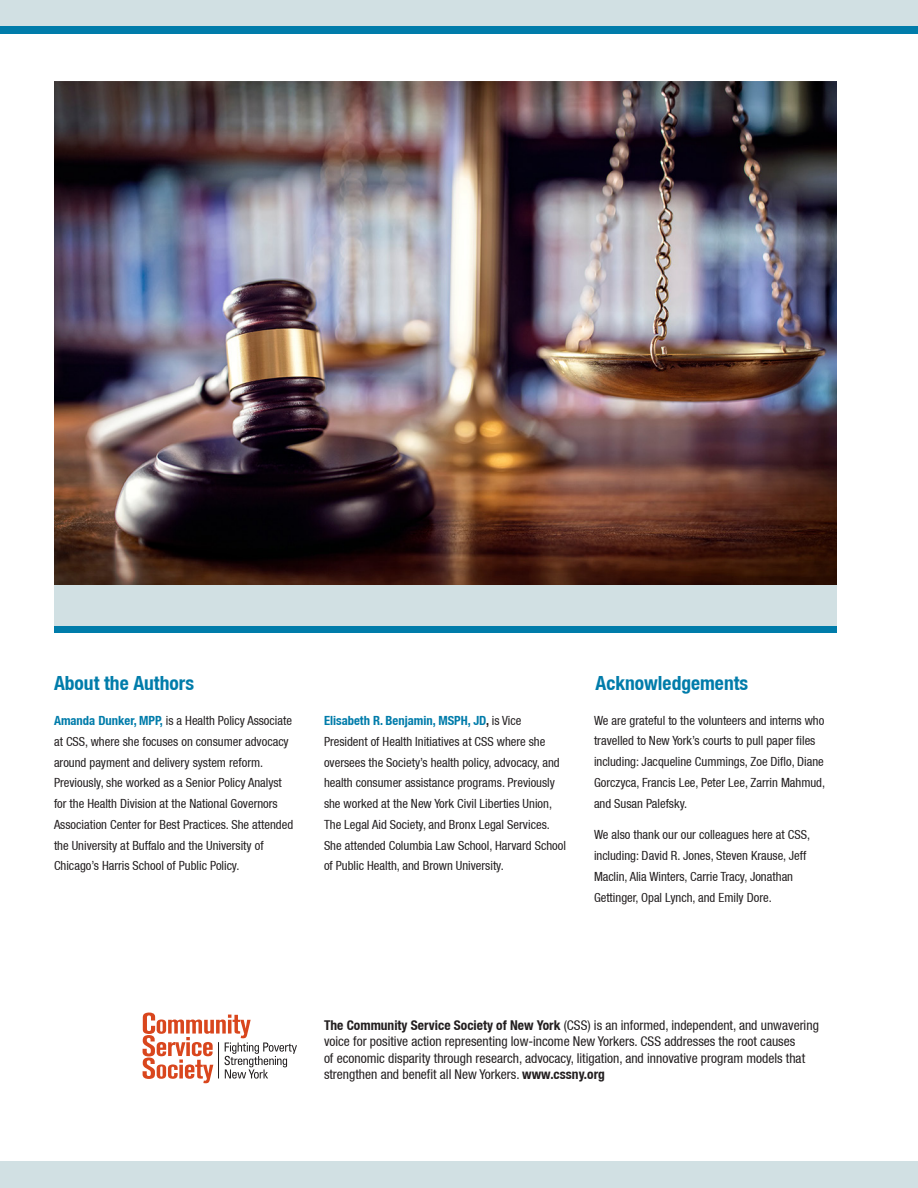
<style>
.page{position:relative;width:918px;height:1188px;background:#fff}
.page>*{position:absolute;margin:0;border:0;box-sizing:border-box;transform-origin:0 0}
.t1{font:700 condensed 19.5px "Helvetica Neue LT";color:#007caa}
.t2{font:condensed 13.5px/16.5px "Helvetica Neue LT";color:#231f20}
.TOC_Acknowledgements{font:condensed 12.6px/20.9px "Helvetica Neue LT";color:#231f20}
.s1{font-weight:700;color:#007caa}
.s2{font-weight:700}
</style>
<div class="page">
<div style="left:0;top:0;width:918px;height:34px;background:#007caa"></div>
<div style="left:0;top:1161px;width:918px;height:27px;background:#d1e0e3"></div>
<div style="left:0;top:0;width:918px;height:26px;background:#d1e0e3"></div>
<svg style="left:143px;top:1013px;width:154px;height:70px"></svg>
<hr style="left:218px;top:1042px;width:1px;height:37px;background:#231f20">
<img style="left:54px;top:81px;width:783px;height:504px">
<div style="left:54px;top:593px;width:783px;height:40px;background:#007caa"></div>
<div style="left:54px;top:585px;width:783px;height:40px;background:#d1e0e3"></div>
<p class="t1" style="left:54px;top:672px;width:142px">About the Authors</p>
<p class="t1" style="left:596px;top:672px;width:154px">Acknowledgements</p>
<p class="TOC_Acknowledgements" style="left:324px;top:710px;width:244px"><span class="s1">Elisabeth R. Benjamin, MSPH, JD</span><span class="s2">,</span> is Vice President of Health Initiatives at CSS where she oversees the Society’s health policy, advocacy, and health consumer assistance programs. Previously she worked at the New York Civil Liberties Union, The Legal Aid Society, and Bronx Legal Services.<br>She attended Columbia Law School, Harvard School of Public Health, and Brown University.</p>
<p class="TOC_Acknowledgements" style="left:54px;top:710px;width:241px"><span class="s1">Amanda Dunker, MPP,</span> is a Health Policy Associate at CSS, where she focuses on consumer advocacy around payment and delivery system reform.<br>Previously, she worked as a Senior Policy Analyst for the Health Division at the National Governors Association Center for Best Practices. She attended the University at Buffalo and the University of Chicago’s Harris School of Public Policy.</p>
<p class="TOC_Acknowledgements" style="left:594px;top:710px;width:233px">We are grateful to the volunteers and interns who travelled to New York’s courts to pull paper files including: Jacqueline Cummings, Zoe Diflo, Diane Gorczyca, Francis Lee, Peter Lee, Zarrin Mahmud, and Susan Palefsky.</p>
<p class="TOC_Acknowledgements" style="left:594px;top:824px;width:218px">We also thank our our colleagues here at CSS, including: David R. Jones, Steven Krause, Jeff Maclin, Alia Winters, Carrie Tracy, Jonathan Gettinger, Opal Lynch, and Emily Dore.</p>
<p class="t2" style="left:324px;top:1017px;width:496px"><span class="s2">The Community Service Society of New York</span> (CSS) is an informed, independent, and unwavering voice for positive action representing low-income New Yorkers. CSS addresses the root causes<br>of economic disparity through research, advocacy, litigation, and innovative program models that strengthen and benefit all New Yorkers. <span class="s2">www.cssny.org</span></p>
</div>
